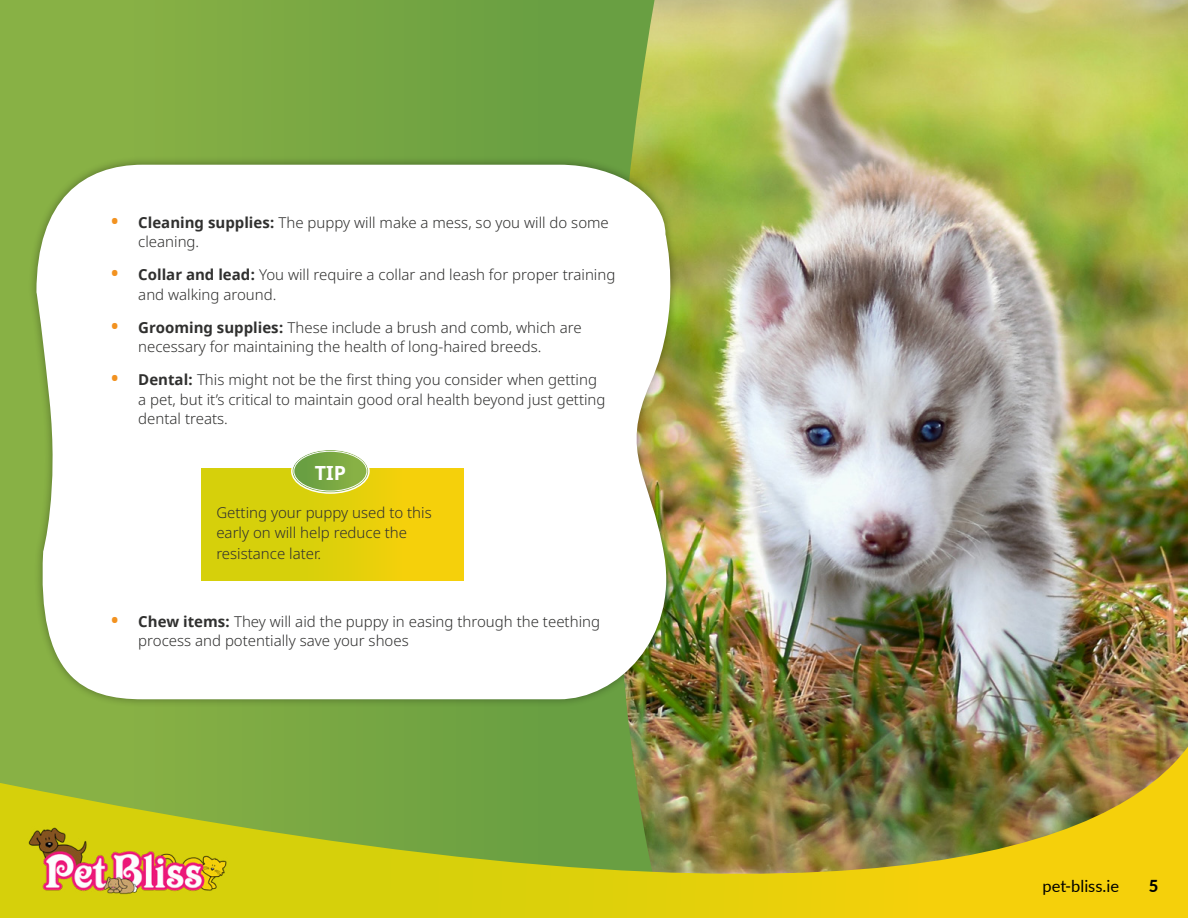
<style>
.page{position:relative;width:1188px;height:918px;background:#fff}
.page>*{position:absolute;margin:0;border:0;box-sizing:border-box;transform-origin:0 0}
.t1{font:700 19.5px "Noto Sans";color:#fff}
.t2{font:16.5px "Lato";color:#000}
.t3{font:800 16.5px "Lato";color:#000}
.t4{font:300 15px/19.5px "Noto Sans";color:#30302f}
.s1{font-weight:700;font-size:19.5px;color:#f29220}
.s2{font-weight:700}
</style>
<div class="page">
<img style="left:656px;top:0;width:532px;height:747px">
<svg style="left:0;top:0;width:656px;height:747px;background:#7ba943"></svg>
<img style="left:0;top:747px;width:1188px;height:171px">
<img style="left:25px;top:827px;width:206px;height:68px">
<div style="left:28px;top:156px;width:651px;height:552px;background:#000;opacity:.35"></div>
<svg style="left:36px;top:165px;width:647px;height:534px"></svg>
<div style="left:201px;top:468px;width:262px;height:112px;background:linear-gradient(to right,#cdd00b,#f8d00b)"></div>
<svg style="left:293px;top:450px;width:75px;height:42px;background:#97b95f"></svg>
<div style="left:291px;top:449px;width:79px;height:45px;border:2px solid #fff;border-radius:50%"></div>
<div style="left:294px;top:451px;width:73px;height:40px;border:1px solid #fff;border-radius:50%"></div>
<p class="t4" style="left:138px;top:213px;width:472px;text-indent:-27px"><span class="s1">•</span> <span class="s2">Cleaning supplies:</span> The puppy will make a mess, so you will do some cleaning.</p>
<p class="t4" style="left:138px;top:265px;width:479px;text-indent:-27px"><span class="s1">•</span> <span class="s2">Collar and lead:</span> You will require a collar and leash for proper training and walking around.</p>
<p class="t4" style="left:138px;top:318px;width:445px;text-indent:-27px"><span class="s1">•</span> <span class="s2">Grooming supplies:</span> These include a brush and comb, which are necessary for maintaining the health of long-haired breeds.</p>
<p class="t4" style="left:138px;top:370px;width:469px;text-indent:-27px"><span class="s1">•</span> <span class="s2">Dental:</span> This might not be the first thing you consider when getting a pet, but it’s critical to maintain good oral health beyond just getting dental treats.</p>
<h1 class="t1" style="left:315px;top:459px;width:33px">TIP</h1>
<p class="t4" style="left:216px;top:503px;width:217px">Getting your puppy used to this early on will help reduce the</p>
<p class="t4" style="left:216px;top:544px;width:106px">resistance later.</p>
<p class="t4" style="left:138px;top:612px;width:463px;text-indent:-27px"><span class="s1">•</span> <span class="s2">Chew items:</span> They will aid the puppy in easing through the teething process and potentially save your shoes</p>
<p class="t2" style="left:1042px;top:874px;width:78px">pet-bliss.ie</p>
<p class="t3" style="left:1149px;top:874px;width:11px">5</p>
</div>
